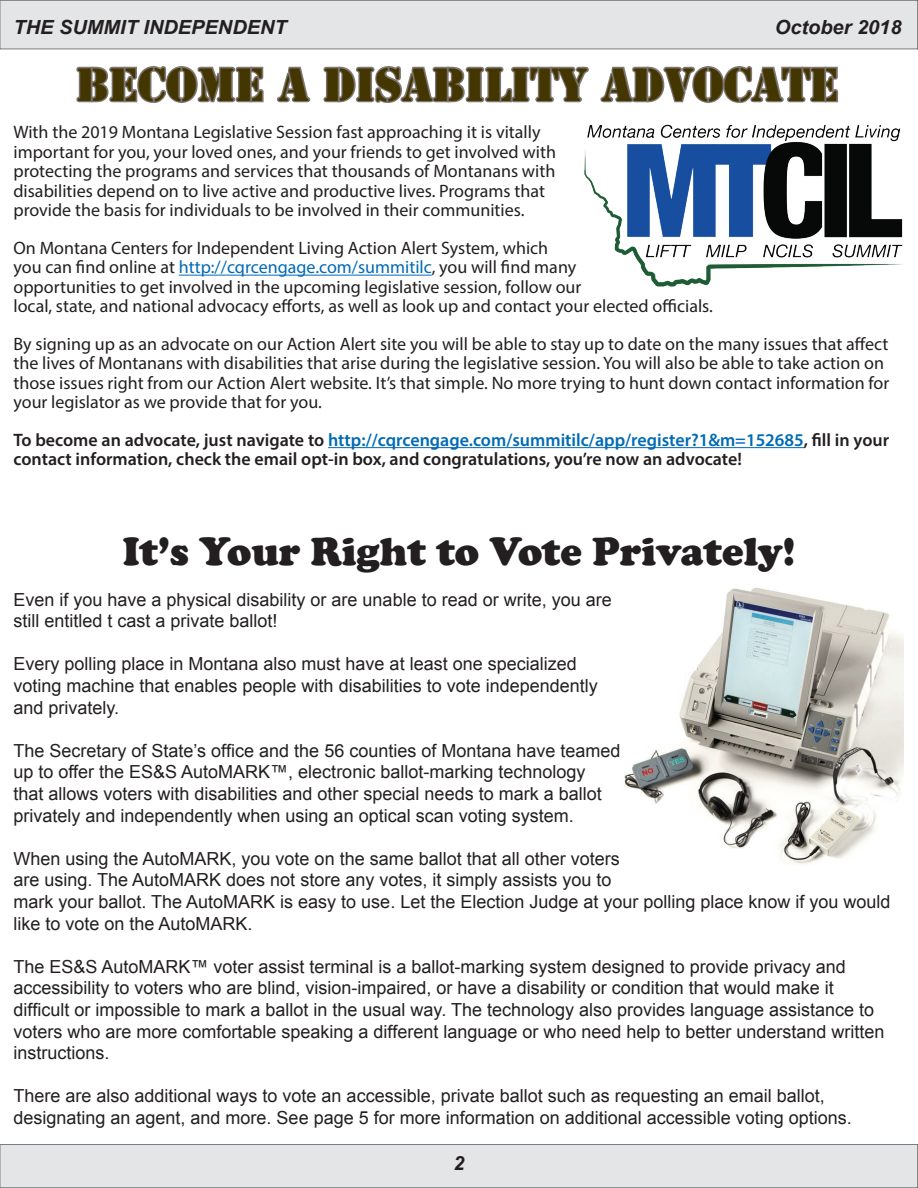
<style>
.page{position:relative;width:918px;height:1188px;background:#fff}
.page>*{position:absolute;margin:0;border:0;box-sizing:border-box;transform-origin:0 0}
.t1{font:43.5px "Stencil Std";color:#433601}
.t2{font:900 40.5px "Cooper";color:#231f20}
.t3{font:italic 700 19.5px "Arial";color:#231f20}
.t4{font:18px/21.6px "Arial";color:#231f20}
.t5{font:18px/19.5px "Myriad Pro";color:#231f20}
.t6{font:600 18px/19.5px "Myriad Pro";color:#231f20}
.s1{color:#016ab6}
</style>
<div class="page">
<div style="left:0;top:0;width:918px;height:49px;background:#e4e5e6"></div>
<svg style="left:917px;top:0;width:1px;height:49px"></svg>
<div style="left:0;top:1144px;width:918px;height:44px;background:#e4e5e6"></div>
<svg style="left:917px;top:1144px;width:1px;height:44px"></svg>
<hr style="left:179px;top:275px;width:253px;height:1px;background:#016ab6">
<hr style="left:328px;top:447px;width:476px;height:1px;background:#016ab6">
<svg style="left:76px;top:65px;width:188px;height:39px"></svg>
<svg style="left:277px;top:66px;width:34px;height:37px"></svg>
<svg style="left:323px;top:66px;width:266px;height:37px"></svg>
<svg style="left:600px;top:65px;width:239px;height:39px"></svg>
<img style="left:584px;top:125px;width:319px;height:162px">
<img style="left:624px;top:587px;width:279px;height:278px">
<p class="t3" style="left:13px;top:14px;width:275px">THE SUMMIT INDEPENDENT</p>
<p class="t3" style="left:775px;top:14px;width:128px">October 2018</p>
<h1 class="t1" style="left:76px;top:56px;width:764px">BECOME A DISABILITY ADVOCATE</h1>
<p class="t5" style="left:14px;top:122px;width:544px">With the 2019 Montana Legislative Session fast approaching it is vitally important for you, your loved ones, and your friends to get involved with protecting the programs and services that thousands of Montanans with disabilities depend on to live active and productive lives. Programs that provide the basis for individuals to be involved in their communities.</p>
<p class="t5" style="left:14px;top:238px;width:701px">On Montana Centers for Independent Living Action Alert System, which<br>you can find online at <span class="s1">http://cqrcengage.com/summitilc</span>, you will find many<br>opportunities to get involved in the upcoming legislative session, follow our<br>local, state, and national advocacy efforts, as well as look up and contact your elected officials.</p>
<p class="t5" style="left:14px;top:334px;width:877px">By signing up as an advocate on our Action Alert site you will be able to stay up to date on the many issues that affect the lives of Montanans with disabilities that arise during the legislative session. You will also be able to take action on those issues right from our Action Alert website. It’s that simple. No more trying to hunt down contact information for your legislator as we provide that for you.</p>
<p class="t6" style="left:14px;top:430px;width:877px">To become an advocate, just navigate to <span class="s1">http://cqrcengage.com/summitilc/app/register?1&amp;m=152685</span>, fill in your contact information, check the email opt-in box, and congratulations, you’re now an advocate!</p>
<h2 class="t2" style="left:123px;top:528px;width:674px">It’s Your Right to Vote Privately!</h2>
<p class="t4" style="left:14px;top:589px;width:600px">Even if you have a physical disability or are unable to read or write, you are still entitled t cast a private ballot!</p>
<p class="t4" style="left:14px;top:653px;width:586px">Every polling place in Montana also must have at least one specialized voting machine that enables people with disabilities to vote independently and privately.</p>
<p class="t4" style="left:14px;top:740px;width:609px">The Secretary of State’s office and the 56 counties of Montana have teamed up to offer the ES&amp;S AutoMARK™, electronic ballot-marking technology<br>that allows voters with disabilities and other special needs to mark a ballot privately and independently when using an optical scan voting system.</p>
<p class="t4" style="left:14px;top:848px;width:879px">When using the AutoMARK, you vote on the same ballot that all other voters<br>are using. The AutoMARK does not store any votes, it simply assists you to<br>mark your ballot. The AutoMARK is easy to use. Let the Election Judge at your polling place know if you would like to vote on the AutoMARK.</p>
<p class="t4" style="left:14px;top:956px;width:873px">The ES&amp;S AutoMARK™ voter assist terminal is a ballot-marking system designed to provide privacy and accessibility to voters who are blind, vision-impaired, or have a disability or condition that would make it difficult or impossible to mark a ballot in the usual way. The technology also provides language assistance to voters who are more comfortable speaking a different language or who need help to better understand written instructions.</p>
<p class="t4" style="left:14px;top:1085px;width:840px">There are also additional ways to vote an accessible, private ballot such as requesting an email ballot, designating an agent, and more. See page 5 for more information on additional accessible voting options.</p>
<p class="t3" style="left:454px;top:1150px;width:12px">2</p>
</div>
